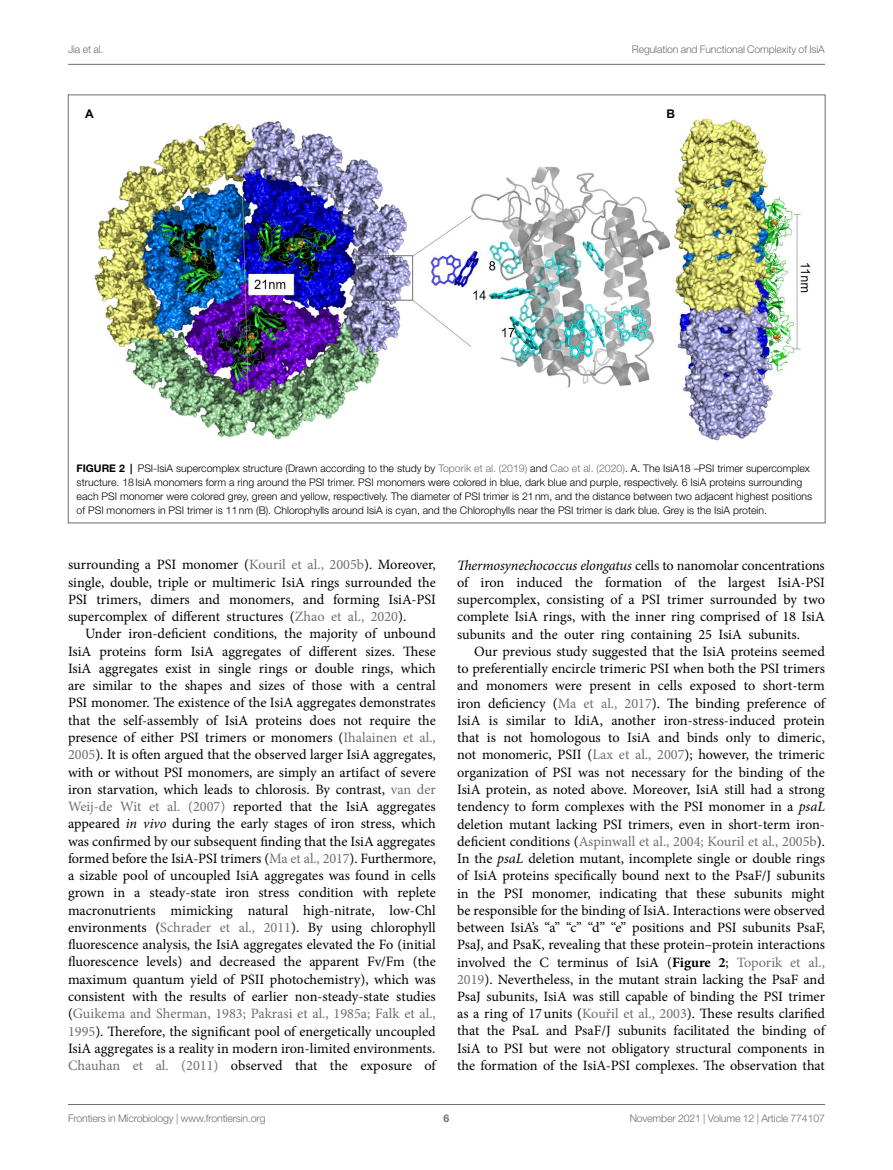
<style>
.page{position:relative;width:893px;height:1170px;background:#fff}
.page>*{position:absolute;margin:0;border:0;box-sizing:border-box;transform-origin:0 0}
.TEXT{font:14.25px/17.2px "Minion Pro";color:#000;text-align:justify}
.t1{font:700 12px "Arial";color:#000}
.FIG_LEG{font:300 10.5px/14.2px "Helvetica Neue LT Std";color:#000}
.t2{font:300 10.5px "Helvetica Neue LT Std";letter-spacing:-.015em;color:#6d6e71}
.t3{font:700 10.5px "Helvetica Neue LT Std";color:#6d6e71}
.s1{font-weight:700}
.s2{color:#6d6e71}
.s3{font-style:italic}
</style>
<div class="page">
<hr style="left:68px;top:64px;width:757px;height:1px;background:#6d6e71">
<hr style="left:68px;top:1104px;width:757px;height:1px;background:#6d6e71">
<img style="left:94px;top:118px;width:717px;height:323px">
<p class="t2" style="left:68px;top:42px;width:37px">Jia et al.</p>
<p class="t2" style="left:632px;top:42px;width:194px">Regulation and Functional Complexity of IsiA</p>
<p class="t1" style="left:85px;top:105px;width:10px">A</p>
<p class="t1" style="left:666px;top:105px;width:10px">B</p>
<p class="FIG_LEG" style="left:77px;top:460px;width:737px"><span class="s1">FIGURE 2 |</span> PSI-IsiA supercomplex structure (Drawn according to the study by <span class="s2">Toporik et al. (2019)</span> and <span class="s2">Cao et al. (2020)</span>. A. The IsiA18 –PSI trimer supercomplex structure. 18IsiA monomers form a ring around the PSI trimer. PSI monomers were colored in blue, dark blue and purple, respectively. 6 IsiA proteins surrounding each PSI monomer were colored grey, green and yellow, respectively. The diameter of PSI trimer is 21nm, and the distance between two adjacent highest positions of PSI monomers in PSI trimer is 11nm (B). Chlorophylls around IsiA is cyan, and the Chlorophylls near the PSI trimer is dark blue. Grey is the IsiA protein.</p>
<p class="TEXT" style="left:68px;top:556px;width:369px">surrounding a PSI monomer (<span class="s2">Kouril et al., 2005b</span>). Moreover, single, double, triple or multimeric IsiA rings surrounded the PSI trimers, dimers and monomers, and forming IsiA-PSI supercomplex of different structures (<span class="s2">Zhao et al., 2020</span>).</p>
<p class="TEXT" style="left:68px;top:625px;width:369px;text-indent:17px">Under iron-deficient conditions, the majority of unbound IsiA proteins form IsiA aggregates of different sizes. These IsiA aggregates exist in single rings or double rings, which are similar to the shapes and sizes of those with a central PSI monomer. The existence of the IsiA aggregates demonstrates that the self-assembly of IsiA proteins does not require the presence of either PSI trimers or monomers (<span class="s2">Ihalainen et al., 2005</span>). It is often argued that the observed larger IsiA aggregates, with or without PSI monomers, are simply an artifact of severe iron starvation, which leads to chlorosis. By contrast, <span class="s2">van der Weij-de Wit et al. (2007)</span> reported that the IsiA aggregates appeared <span class="s3">in vivo</span> during the early stages of iron stress, which was confirmed by our subsequent finding that the IsiA aggregates formed before the IsiA-PSI trimers (<span class="s2">Ma et al., 2017</span>). Furthermore, a sizable pool of uncoupled IsiA aggregates was found in cells grown in a steady-state iron stress condition with replete macronutrients mimicking natural high-nitrate, low-Chl environments (<span class="s2">Schrader et al., 2011</span>). By using chlorophyll fluorescence analysis, the IsiA aggregates elevated the Fo (initial fluorescence levels) and decreased the apparent Fv/Fm (the maximum quantum yield of PSII photochemistry), which was consistent with the results of earlier non-steady-state studies (<span class="s2">Guikema and Sherman, 1983; Pakrasi et al., 1985a; Falk et al., 1995</span>). Therefore, the significant pool of energetically uncoupled IsiA aggregates is a reality in modern iron-limited environments.<br><span class="s2">Chauhan et al. (2011)</span> observed that the exposure of</p>
<p class="TEXT" style="left:457px;top:556px;width:369px"><span class="s3">Thermosynechococcus elongatus</span> cells to nanomolar concentrations of iron induced the formation of the largest IsiA-PSI supercomplex, consisting of a PSI trimer surrounded by two complete IsiA rings, with the inner ring comprised of 18 IsiA subunits and the outer ring containing 25 IsiA subunits.</p>
<p class="TEXT" style="left:457px;top:642px;width:369px;text-indent:17px">Our previous study suggested that the IsiA proteins seemed to preferentially encircle trimeric PSI when both the PSI trimers and monomers were present in cells exposed to short-term iron deficiency (<span class="s2">Ma et al., 2017</span>). The binding preference of IsiA is similar to IdiA, another iron-stress-induced protein that is not homologous to IsiA and binds only to dimeric, not monomeric, PSII (<span class="s2">Lax et al., 2007</span>); however, the trimeric organization of PSI was not necessary for the binding of the IsiA protein, as noted above. Moreover, IsiA still had a strong tendency to form complexes with the PSI monomer in a <span class="s3">psaL </span>deletion mutant lacking PSI trimers, even in short-term iron&shy;deficient conditions (<span class="s2">Aspinwall et al., 2004; Kouril et al., 2005b</span>).<br>In the <span class="s3">psaL</span> deletion mutant, incomplete single or double rings of IsiA proteins specifically bound next to the PsaF/J subunits in the PSI monomer, indicating that these subunits might be responsible for the binding of IsiA. Interactions were observed between IsiA’s “a” “c” “d” “e” positions and PSI subunits PsaF, PsaJ, and PsaK, revealing that these protein–protein interactions involved the C terminus of IsiA (<span class="s1">Figure 2</span>; <span class="s2">Toporik et al., 2019</span>). Nevertheless, in the mutant strain lacking the PsaF and PsaJ subunits, IsiA was still capable of binding the PSI trimer as a ring of 17units (<span class="s2">Kouřil et al., 2003</span>). These results clarified that the PsaL and PsaF/J subunits facilitated the binding of IsiA to PSI but were not obligatory structural components in the formation of the IsiA-PSI complexes. The observation that</p>
<p class="t2" style="left:68px;top:1111px;width:199px">Frontiers in Microbiology | www.frontiersin.org</p>
<p class="t3" style="left:444px;top:1111px;width:7px">6</p>
<p class="t2" style="left:630px;top:1111px;width:197px">November 2021 | Volume 12 | Article 774107</p>
</div>
